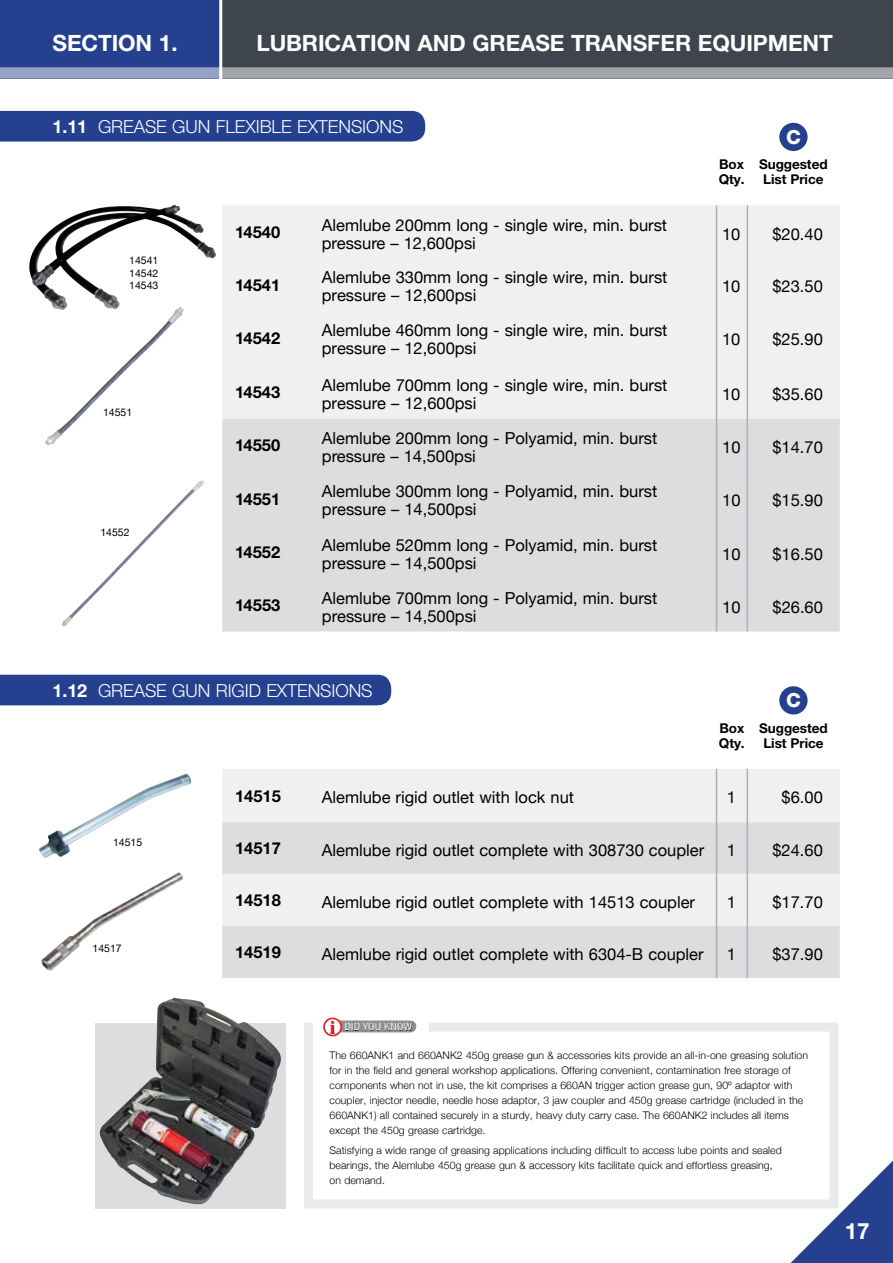
<style>
.page{position:relative;width:893px;height:1263px;background:#fff}
.page>*{position:absolute;margin:0;border:0;box-sizing:border-box;transform-origin:0 0}
.t1{font:700 22.5px "Helvetica Neue CE";letter-spacing:-.005em;color:#fff}
.t2{font:800 19.5px "Helvetica Neue CE";color:#fff}
.t3{font:300 18px "Helvetica Neue CE";letter-spacing:-.005em;color:#fff}
.t4{font:16.5px/18px "Helvetica Neue";color:#000}
.t5{font:700 16.5px "Helvetica Neue CE";color:#000}
.t6{font:700 13.5px/15px "Helvetica Neue CE";letter-spacing:-.005em;color:#000}
.t7{font:300 10.5px/15px "Helvetica Neue";letter-spacing:.005em;color:#000}
.t8{font:10.5px/12.6px "Helvetica Neue";color:#000;text-align:justify}
.t9{font:condensed 10.2px "Helvetica Neue LT Std";letter-spacing:.025em;color:#fff;scale:1.14 1}
.s1{font-weight:700}
.s2{font-family:"Times";font-weight:700;font-stretch:normal;font-size:17.85px;color:#ed1d24}
</style>
<div class="page">
<div style="left:222px;top:205px;width:618px;height:214px;background:#f0f0f1"></div>
<div style="left:222px;top:419px;width:618px;height:212px;background:#dcdddf"></div>
<div style="left:0;top:0;width:221px;height:79px;background:#25408f"></div>
<div style="left:222px;top:0;width:671px;height:79px;background:#3f454f"></div>
<svg style="left:0;top:67px;width:893px;height:12px"></svg>
<hr style="left:219px;top:0;width:3px;height:98px;background:#fff">
<div style="left:0;top:675px;width:391px;height:30px;background:#25408f"></div>
<img style="left:39px;top:773px;width:152px;height:85px">
<div style="left:222px;top:769px;width:618px;height:53px;background:#f0f0f1"></div>
<svg style="left:222px;top:822px;width:618px;height:156px;fill:#dcdddf"></svg>
<hr style="left:747px;top:769px;width:1px;height:209px;background:#adafb2">
<hr style="left:716px;top:769px;width:1px;height:209px;background:#adafb2">
<div style="left:0;top:111px;width:425px;height:31px;background:#25408f"></div>
<hr style="left:747px;top:205px;width:1px;height:426px;background:#adafb2">
<hr style="left:716px;top:205px;width:1px;height:426px;background:#adafb2">
<img style="left:51px;top:205px;width:123px;height:25px">
<img style="left:45px;top:306px;width:139px;height:140px">
<img style="left:61px;top:480px;width:143px;height:147px">
<img style="left:41px;top:872px;width:142px;height:99px">
<div style="left:304px;top:1022px;width:534px;height:186px;border:9px solid #dcdddf"></div>
<div style="left:313px;top:1014px;width:116px;height:25px;background:#fff"></div>
<svg style="left:340px;top:1020px;width:76px;height:12px"></svg>
<svg style="left:324px;top:1018px;width:17px;height:17px"></svg>
<div style="left:323px;top:1017px;width:19px;height:19px;border:2px solid #ed1d24;border-radius:50%"></div>
<img style="left:330px;top:1018px;width:6px;height:19px">
<img style="left:344px;top:1021px;width:69px;height:12px">
<div style="left:95px;top:1022px;width:191px;height:186px;background:#dcdddf"></div>
<img style="left:100px;top:998px;width:181px;height:206px">
<div style="left:779px;top:686px;width:29px;height:28px;background:#25408f;border-radius:50%"></div>
<div style="left:779px;top:123px;width:29px;height:28px;background:#25408f;border-radius:50%"></div>
<svg style="left:770px;top:1139px;width:123px;height:124px"></svg>
<h1 class="t1" style="left:53px;top:29px;width:127px">SECTION 1.</h1>
<h1 class="t1" style="left:256px;top:29px;width:578px">LUBRICATION AND GREASE TRANSFER EQUIPMENT</h1>
<p class="t3" style="left:53px;top:116px;width:352px"><span class="s1">1.11</span> GREASE GUN FLEXIBLE EXTENSIONS</p>
<p class="t2" style="left:786px;top:125px;width:16px">C</p>
<p class="t6" style="left:719px;top:157px;width:27px">Box<br>Qty.</p>
<p class="t6" style="left:759px;top:157px;width:70px;text-align:center">Suggested<br>List Price</p>
<p class="t8" style="left:129px;top:254px;width:31px">14541<br>14542<br>14543</p>
<p class="t8" style="left:103px;top:406px;width:31px">14551</p>
<p class="t8" style="left:100px;top:525px;width:31px">14552</p>
<p class="t5" style="left:235px;top:222px;width:47px">14540</p>
<p class="t4" style="left:322px;top:216px;width:347px">Alemlube 200mm long - single wire, min. burst pressure – 12,600psi</p>
<p class="t4" style="left:722px;top:225px;width:20px">10</p>
<p class="t4" style="left:772px;top:225px;width:52px">$20.40</p>
<p class="t5" style="left:235px;top:275px;width:47px">14541</p>
<p class="t4" style="left:322px;top:268px;width:347px">Alemlube 330mm long - single wire, min. burst pressure – 12,600psi</p>
<p class="t4" style="left:722px;top:277px;width:20px">10</p>
<p class="t4" style="left:772px;top:277px;width:52px">$23.50</p>
<p class="t5" style="left:235px;top:328px;width:47px">14542</p>
<p class="t4" style="left:322px;top:321px;width:347px">Alemlube 460mm long - single wire, min. burst pressure – 12,600psi</p>
<p class="t4" style="left:722px;top:330px;width:20px">10</p>
<p class="t4" style="left:772px;top:330px;width:52px">$25.90</p>
<p class="t5" style="left:235px;top:382px;width:47px">14543</p>
<p class="t4" style="left:322px;top:376px;width:347px">Alemlube 700mm long - single wire, min. burst pressure – 12,600psi</p>
<p class="t4" style="left:722px;top:385px;width:20px">10</p>
<p class="t4" style="left:772px;top:385px;width:52px">$35.60</p>
<p class="t5" style="left:235px;top:435px;width:47px">14550</p>
<p class="t4" style="left:322px;top:429px;width:337px">Alemlube 200mm long - Polyamid, min. burst pressure – 14,500psi</p>
<p class="t4" style="left:722px;top:438px;width:20px">10</p>
<p class="t4" style="left:772px;top:438px;width:52px">$14.70</p>
<p class="t5" style="left:235px;top:488px;width:47px">14551</p>
<p class="t4" style="left:322px;top:482px;width:337px">Alemlube 300mm long - Polyamid, min. burst pressure – 14,500psi</p>
<p class="t4" style="left:722px;top:491px;width:20px">10</p>
<p class="t4" style="left:772px;top:491px;width:52px">$15.90</p>
<p class="t5" style="left:235px;top:542px;width:47px">14552</p>
<p class="t4" style="left:322px;top:536px;width:337px">Alemlube 520mm long - Polyamid, min. burst pressure – 14,500psi</p>
<p class="t4" style="left:722px;top:545px;width:20px">10</p>
<p class="t4" style="left:772px;top:545px;width:52px">$16.50</p>
<p class="t5" style="left:235px;top:595px;width:47px">14553</p>
<p class="t4" style="left:322px;top:589px;width:337px">Alemlube 700mm long - Polyamid, min. burst pressure – 14,500psi</p>
<p class="t4" style="left:722px;top:598px;width:20px">10</p>
<p class="t4" style="left:772px;top:598px;width:52px">$26.60</p>
<p class="t3" style="left:53px;top:680px;width:322px"><span class="s1">1.12</span> GREASE GUN RIGID EXTENSIONS</p>
<p class="t2" style="left:786px;top:688px;width:16px">C</p>
<p class="t6" style="left:719px;top:720px;width:27px">Box<br>Qty.</p>
<p class="t6" style="left:759px;top:720px;width:70px;text-align:center">Suggested<br>List Price</p>
<p class="t8" style="left:113px;top:836px;width:31px">14515</p>
<p class="t8" style="left:93px;top:942px;width:31px">14517</p>
<p class="t5" style="left:235px;top:786px;width:47px">14515</p>
<p class="t4" style="left:322px;top:788px;width:254px">Alemlube rigid outlet with lock nut</p>
<p class="t4" style="left:727px;top:788px;width:11px">1</p>
<p class="t4" style="left:781px;top:788px;width:43px">$6.00</p>
<p class="t5" style="left:235px;top:838px;width:47px">14517</p>
<p class="t4" style="left:322px;top:841px;width:384px">Alemlube rigid outlet complete with 308730 coupler</p>
<p class="t4" style="left:727px;top:841px;width:11px">1</p>
<p class="t4" style="left:772px;top:841px;width:52px">$24.60</p>
<p class="t5" style="left:235px;top:890px;width:47px">14518</p>
<p class="t4" style="left:322px;top:893px;width:375px">Alemlube rigid outlet complete with 14513 coupler</p>
<p class="t4" style="left:727px;top:893px;width:11px">1</p>
<p class="t4" style="left:772px;top:893px;width:52px">$17.70</p>
<p class="t5" style="left:235px;top:942px;width:47px">14519</p>
<p class="t4" style="left:322px;top:945px;width:383px">Alemlube rigid outlet complete with 6304-B coupler</p>
<p class="t4" style="left:727px;top:945px;width:11px">1</p>
<p class="t4" style="left:772px;top:945px;width:52px">$37.90</p>
<p class="t9" style="left:330px;top:1021px;width:74px"><span class="s2">i</span> DID YOU KNOW</p>
<p class="t7" style="left:330px;top:1048px;width:480px">The 660ANK1 and 660ANK2 450g grease gun &amp; accessories kits provide an all-in-one greasing solution for in the field and general workshop applications. Offering convenient, contamination free storage of components when not in use, the kit comprises a 660AN trigger action grease gun, 90º adaptor with coupler, injector needle, needle hose adaptor, 3 jaw coupler and 450g grease cartridge (included in the 660ANK1) all contained securely in a sturdy, heavy duty carry case. The 660ANK2 includes all items except the 450g grease cartridge.</p>
<p class="t7" style="left:330px;top:1142px;width:454px">Satisfying a wide range of greasing applications including difficult to access lube points and sealed bearings, the Alemlube 450g grease gun &amp; accessory kits facilitate quick and effortless greasing, on demand.</p>
<h1 class="t1" style="left:845px;top:1217px;width:26px">17</h1>
</div>
